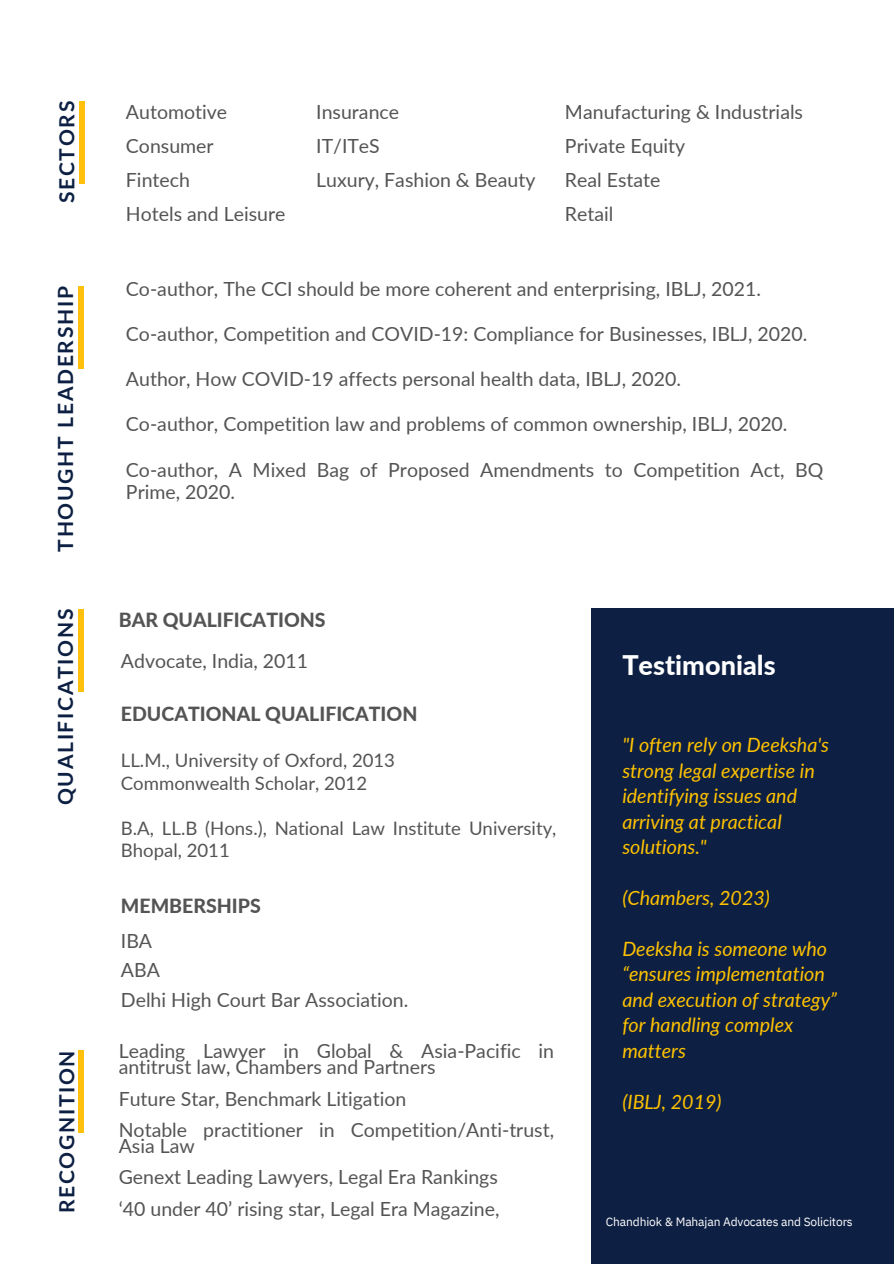
<style>
.page{position:relative;width:894px;height:1264px;background:#fff}
.page>*{position:absolute;margin:0;border:0;box-sizing:border-box;transform-origin:0 0}
.t1{font:800 27px "Lato";color:#fff}
.t2{font:700 21px "Lato";letter-spacing:.08em;color:#0d2043}
.t3{font:italic 19.65px/25.5px "Lato";color:#ffc200}
.t4{font:19.5px/15.8px "Lato";color:#545454}
.t5{font:800 19.5px "Lato";color:#545454}
.t6{font:18.6px/22.5px "Lato";color:#545454}
.t7{font:12px "IBM Plex Sans";letter-spacing:-.01em;color:#fff}
</style>
<div class="page">
<div style="left:79px;top:101px;width:5px;height:82px;background:#ffc00e"></div>
<div style="left:78px;top:286px;width:6px;height:82px;background:#ffc00e"></div>
<div style="left:78px;top:609px;width:6px;height:82px;background:#ffc00e"></div>
<div style="left:78px;top:1050px;width:5px;height:82px;background:#ffc00e"></div>
<div style="left:591px;top:609px;width:302px;height:654px;background:#0d2043"></div>
<p class="t2" style="left:54px;top:203px;width:104px;rotate:-90deg">SECTORS</p>
<p class="t2" style="left:52px;top:551px;width:267px;rotate:-90deg">THOUGHT LEADERSHIP</p>
<p class="t4" style="left:126px;top:104px;width:103px">Automotive</p>
<p class="t4" style="left:126px;top:138px;width:89px">Consumer</p>
<p class="t4" style="left:126px;top:171px;width:66px">Fintech</p>
<p class="t4" style="left:126px;top:205px;width:161px">Hotels and Leisure</p>
<p class="t4" style="left:316px;top:104px;width:84px">Insurance</p>
<p class="t4" style="left:316px;top:138px;width:65px">IT/ITeS</p>
<p class="t4" style="left:316px;top:171px;width:220px">Luxury, Fashion &amp; Beauty</p>
<p class="t4" style="left:564px;top:104px;width:239px">Manufacturing &amp; Industrials</p>
<p class="t4" style="left:564px;top:138px;width:122px">Private Equity</p>
<p class="t4" style="left:564px;top:171px;width:97px">Real Estate</p>
<p class="t4" style="left:564px;top:205px;width:50px">Retail</p>
<p class="t4" style="left:126px;top:281px;width:636px">Co-author, The CCI should be more coherent and enterprising, IBLJ, 2021.</p>
<p class="t4" style="left:126px;top:326px;width:682px">Co-author, Competition and COVID-19: Compliance for Businesses, IBLJ, 2020.</p>
<p class="t4" style="left:126px;top:371px;width:556px">Author, How COVID-19 affects personal health data, IBLJ, 2020.</p>
<p class="t4" style="left:126px;top:416px;width:663px">Co-author, Competition law and problems of common ownership, IBLJ, 2020.</p>
<p class="t4" style="left:126px;top:457px;width:698px;line-height:22.5px">Co-author, A Mixed Bag of Proposed Amendments to Competition Act, BQ<br>Prime, 2020.</p>
<p class="t2" style="left:52px;top:805px;width:198px;rotate:-90deg">QUALIFICATIONS</p>
<p class="t5" style="left:119px;top:607px;width:208px">BAR QUALIFICATIONS</p>
<p class="t4" style="left:121px;top:652px;width:189px">Advocate, India, 2011</p>
<p class="t5" style="left:121px;top:701px;width:298px">EDUCATIONAL QUALIFICATION</p>
<p class="t6" style="left:121px;top:748px;width:275px">LL.M., University of Oxford, 2013</p>
<p class="t6" style="left:121px;top:771px;width:248px">Commonwealth Scholar, 2012</p>
<p class="t6" style="left:121px;top:816px;width:437px">B.A, LL.B (Hons.), National Law Institute University,<br>Bhopal, 2011</p>
<p class="t5" style="left:121px;top:893px;width:141px">MEMBERSHIPS</p>
<p class="t2" style="left:54px;top:1213px;width:164px;rotate:-90deg">RECOGNITION</p>
<p class="t4" style="left:121px;top:932px;width:33px">IBA</p>
<p class="t4" style="left:121px;top:961px;width:40px">ABA</p>
<p class="t4" style="left:121px;top:991px;width:289px">Delhi High Court Bar Association.</p>
<p class="t4" style="left:119px;top:1042px;width:437px">Leading Lawyer in Global &amp; Asia-Pacific in antitrust law, Chambers and Partners</p>
<p class="t4" style="left:119px;top:1090px;width:289px">Future Star, Benchmark Litigation</p>
<p class="t4" style="left:119px;top:1121px;width:437px">Notable practitioner in Competition/Anti-trust,<br>Asia Law</p>
<p class="t4" style="left:119px;top:1168px;width:380px">Genext Leading Lawyers, Legal Era Rankings</p>
<p class="t4" style="left:119px;top:1200px;width:382px">‘40 under 40’ rising star, Legal Era Magazine,</p>
<p class="t1" style="left:622px;top:648px;width:155px">Testimonials</p>
<p class="t3" style="left:622px;top:732px;width:208px">"I often rely on Deeksha's strong legal expertise in identifying issues and arriving at practical solutions."</p>
<p class="t3" style="left:622px;top:884px;width:149px">(Chambers, 2023)</p>
<p class="t3" style="left:622px;top:935px;width:216px">Deeksha is someone who “ensures implementation and execution of strategy” for handling complex matters</p>
<p class="t3" style="left:622px;top:1088px;width:101px">(IBLJ, 2019)</p>
<p class="t7" style="left:605px;top:1213px;width:248px">Chandhiok &amp; Mahajan Advocates and Solicitors</p>
</div>
